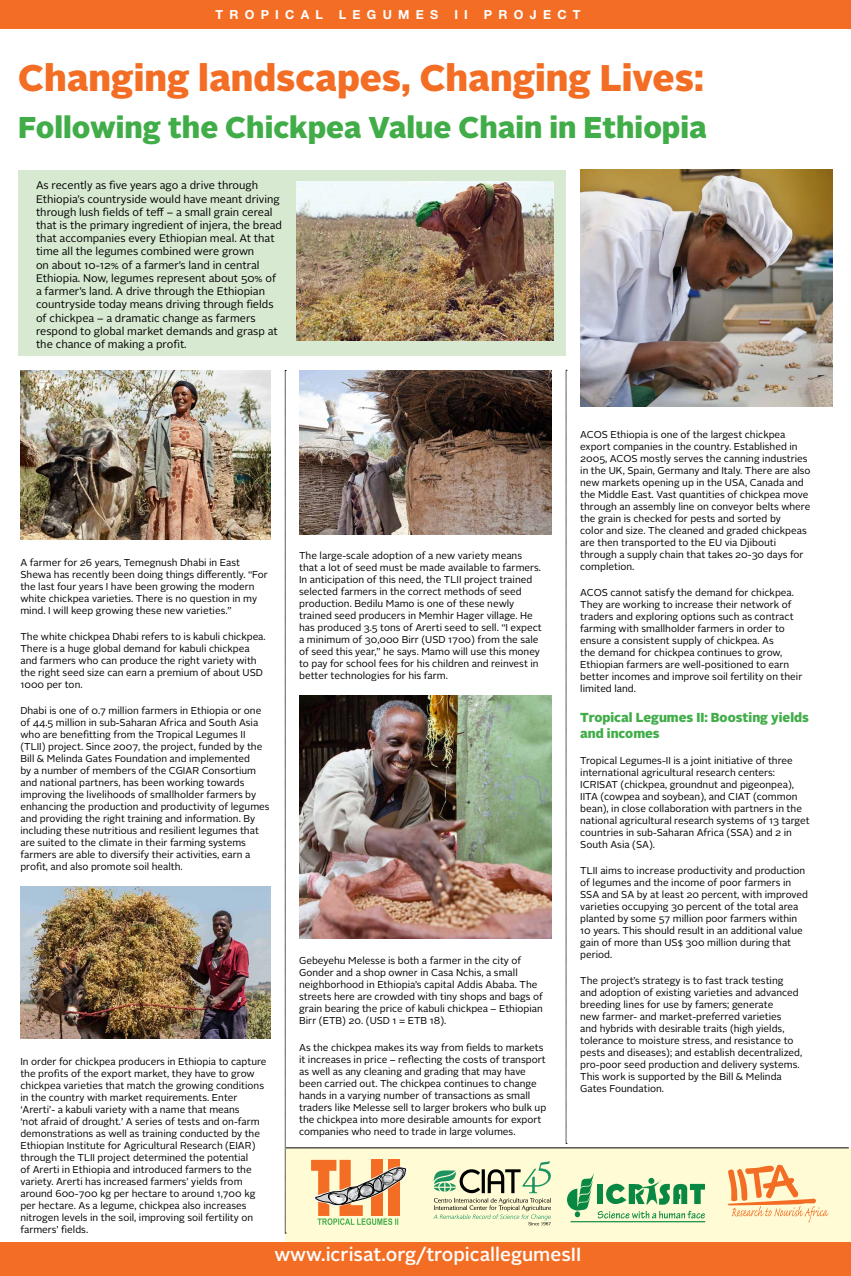
<style>
.page{position:relative;width:851px;height:1276px;background:#fff}
.page>*{position:absolute;margin:0;border:0;box-sizing:border-box;transform-origin:0 0}
.t1{font:900 37px "Alright Sans";color:#f36e24}
.t2{font:900 30px "Alright Sans";color:#41ad49}
.t3{font:500 19px "Alright Sans";color:#fff}
.t4{font:900 13px/15.6px "Alright Sans";color:#41ad49}
.t5{font:700 12.5px "Helvetica Neue LT Std";letter-spacing:.5em;color:#fff}
.t6{font:11px/13.2px "Alright Sans";color:#000}
.t7{font:10px/12px "Alright Sans";color:#000}
</style>
<div class="page">
<div style="left:285px;top:1147px;width:565px;height:95px;background:#fffcd5"></div>
<div style="left:0;top:0;width:850px;height:28px;background:#f36e24"></div>
<div style="left:0;top:1242px;width:850px;height:34px;background:#f36e24"></div>
<div style="left:18px;top:170px;width:547px;height:185px;background:#d8e9d2"></div>
<img style="left:20px;top:370px;width:251px;height:170px">
<img style="left:20px;top:886px;width:251px;height:152px">
<img style="left:299px;top:370px;width:252px;height:164px">
<img style="left:299px;top:695px;width:252px;height:243px">
<img style="left:580px;top:170px;width:252px;height:237px">
<img style="left:296px;top:182px;width:258px;height:158px">
<svg style="left:311px;top:1159px;width:96px;height:66px"></svg>
<svg style="left:565px;top:370px;width:2px;height:774px;background:#aeaeae"></svg>
<svg style="left:285px;top:370px;width:1px;height:863px"></svg>
<svg style="left:567px;top:1173px;width:137px;height:45px"></svg>
<hr style="left:570px;top:1221px;width:135px;height:1px;background:#098843">
<svg style="left:728px;top:1164px;width:100px;height:58px"></svg>
<svg style="left:433px;top:1161px;width:118px;height:64px"></svg>
<hr style="left:286px;top:1147px;width:562px;height:1px;background:#000">
<p class="t5" style="left:215px;top:7px;width:109px">TROPICAL</p>
<p class="t5" style="left:339px;top:7px;width:101px">LEGUMES</p>
<p class="t5" style="left:454px;top:7px;width:7px">II</p>
<p class="t5" style="left:484px;top:7px;width:98px">PROJECT</p>
<h1 class="t1" style="left:18px;top:51px;width:686px">Changing landscapes, Changing Lives:</h1>
<h2 class="t2" style="left:18px;top:106px;width:690px">Following the Chickpea Value Chain in Ethiopia</h2>
<p class="t6" style="left:36px;top:179px;width:247px">As recently as five years ago a drive through Ethiopia’s countryside would have meant driving through lush fields of teff – a small grain cereal that is the primary ingredient of injera, the bread that accompanies every Ethiopian meal. At that time all the legumes combined were grown<br>on about 10-12% of a farmer’s land in central Ethiopia. Now, legumes represent about 50% of a farmer’s land. A drive through the Ethiopian countryside today means driving through fields of chickpea – a dramatic change as farmers respond to global market demands and grasp at the chance of making a profit.</p>
<p class="t7" style="left:20px;top:556px;width:249px">A farmer for 26 years, Temegnush Dhabi in East Shewa has recently been doing things differently. “For the last four years I have been growing the modern white chickpea varieties. There is no question in my mind. I will keep growing these new varieties.”</p>
<p class="t7" style="left:20px;top:631px;width:247px">The white chickpea Dhabi refers to is kabuli chickpea.<br>There is a huge global demand for kabuli chickpea and farmers who can produce the right variety with the right seed size can earn a premium of about USD 1000 per ton.</p>
<p class="t7" style="left:20px;top:705px;width:251px">Dhabi is one of 0.7 million farmers in Ethiopia or one of 44.5 million in sub-Saharan Africa and South Asia who are benefitting from the Tropical Legumes II (TLII) project. Since 2007, the project, funded by the Bill &amp; Melinda Gates Foundation and implemented<br>by a number of members of the CGIAR Consortium and national partners, has been working towards improving the livelihoods of smallholder farmers by enhancing the production and productivity of legumes and providing the right training and information. By including these nutritious and resilient legumes that are suited to the climate in their farming systems farmers are able to diversify their activities, earn a profit, and also promote soil health.</p>
<p class="t7" style="left:299px;top:550px;width:244px">The large-scale adoption of a new variety means that a lot of seed must be made available to farmers.<br>In anticipation of this need, the TLII project trained selected farmers in the correct methods of seed production. Bedilu Mamo is one of these newly trained seed producers in Memhir Hager village. He has produced 3.5 tons of Arerti seed to sell. “I expect a minimum of 30,000 Birr (USD 1700) from the sale of seed this year,” he says. Mamo will use this money to pay for school fees for his children and reinvest in better technologies for his farm.</p>
<p class="t7" style="left:20px;top:1055px;width:247px">In order for chickpea producers in Ethiopia to capture the profits of the export market, they have to grow chickpea varieties that match the growing conditions in the country with market requirements. Enter ‘Arerti’- a kabuli variety with a name that means<br>‘not afraid of drought.’ A series of tests and on-farm demonstrations as well as training conducted by the Ethiopian Institute for Agricultural Research (EIAR) through the TLII project determined the potential<br>of Arerti in Ethiopia and introduced farmers to the variety. Arerti has increased farmers’ yields from around 600-700 kg per hectare to around 1,700 kg per hectare. As a legume, chickpea also increases nitrogen levels in the soil, improving soil fertility on farmers’ fields.</p>
<p class="t7" style="left:299px;top:955px;width:245px">Gebeyehu Melesse is both a farmer in the city of Gonder and a shop owner in Casa Nchis, a small neighborhood in Ethiopia’s capital Addis Ababa. The streets here are crowded with tiny shops and bags of grain bearing the price of kabuli chickpea – Ethiopian Birr (ETB) 20. (USD 1 = ETB 18).</p>
<p class="t7" style="left:299px;top:1041px;width:248px">As the chickpea makes its way from fields to markets it increases in price – reflecting the costs of transport as well as any cleaning and grading that may have been carried out. The chickpea continues to change hands in a varying number of transactions as small traders like Melesse sell to larger brokers who bulk up the chickpea into more desirable amounts for export companies who need to trade in large volumes.</p>
<p class="t7" style="left:580px;top:428px;width:232px">ACOS Ethiopia is one of the largest chickpea export companies in the country. Established in 2005, ACOS mostly serves the canning industries in the UK, Spain, Germany and Italy. There are also new markets opening up in the USA, Canada and the Middle East. Vast quantities of chickpea move through an assembly line on conveyor belts where the grain is checked for pests and sorted by<br>color and size. The cleaned and graded chickpeas are then transported to the EU via Djibouti through a supply chain that takes 20-30 days for completion.</p>
<p class="t7" style="left:580px;top:587px;width:224px">ACOS cannot satisfy the demand for chickpea.<br>They are working to increase their network of traders and exploring options such as contract farming with smallholder farmers in order to ensure a consistent supply of chickpea. As<br>the demand for chickpea continues to grow, Ethiopian farmers are well-positioned to earn better incomes and improve soil fertility on their limited land.</p>
<h3 class="t4" style="left:580px;top:709px;width:230px">Tropical Legumes II: Boosting yields and incomes</h3>
<p class="t7" style="left:580px;top:754px;width:231px">Tropical Legumes-II is a joint initiative of three international agricultural research centers:<br>ICRISAT (chickpea, groundnut and pigeonpea), IITA (cowpea and soybean), and CIAT (common bean), in close collaboration with partners in the national agricultural research systems of 13 target countries in sub-Saharan Africa (SSA) and 2 in South Asia (SA).</p>
<p class="t7" style="left:580px;top:864px;width:229px">TLII aims to increase productivity and production of legumes and the income of poor farmers in SSA and SA by at least 20 percent, with improved varieties occupying 30 percent of the total area planted by some 57 million poor farmers within 10 years. This should result in an additional value gain of more than US$ 300 million during that period.</p>
<p class="t7" style="left:580px;top:974px;width:223px">The project’s strategy is to fast track testing and adoption of existing varieties and advanced breeding lines for use by famers; generate<br>new farmer- and market-preferred varieties<br>and hybrids with desirable traits (high yields, tolerance to moisture stress, and resistance to pests and diseases); and establish decentralized, pro-poor seed production and delivery systems.<br>This work is supported by the Bill &amp; Melinda Gates Foundation.</p>
<h3 class="t3" style="left:274px;top:1241px;width:308px">www.icrisat.org/tropicallegumesII</h3>
</div>
